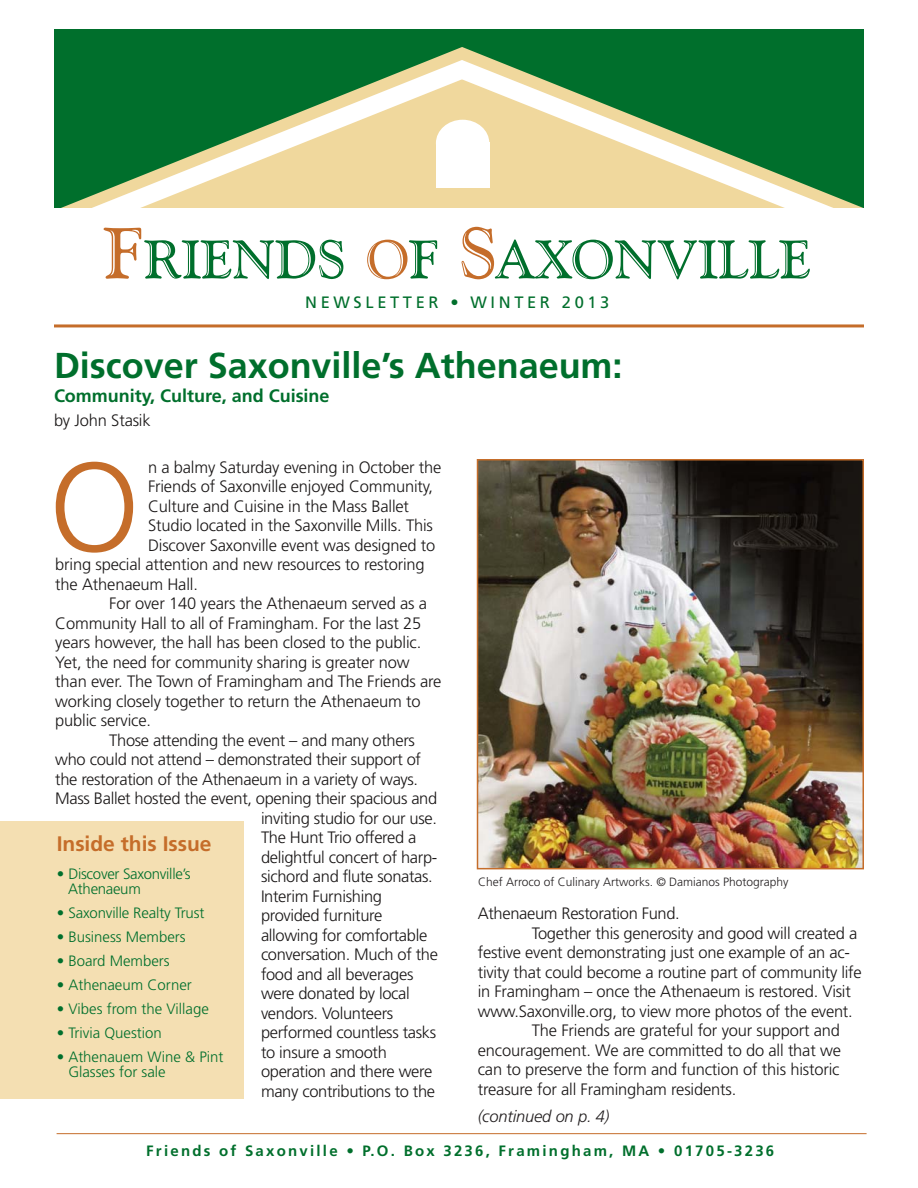
<style>
.page{position:relative;width:918px;height:1188px;background:#fff}
.page>*{position:absolute;margin:0;border:0;box-sizing:border-box;transform-origin:0 0}
.t1{font:300 126px "Frutiger";color:#c56d2a}
.t2{font:54px "Goudy Handtooled BT";color:#006f2c}
.t3{font:700 36px "Frutiger";color:#006f2c}
.t4{font:700 21px "Frutiger";color:#c56d2a}
.t5{font:700 18px "Frutiger";color:#006f2c}
.t6{font:300 16.5px "Frutiger";letter-spacing:-.015em;color:#1a1717}
.t7{font:16.5px "Frutiger";letter-spacing:.22em;color:#006f2c}
.t8{font:italic 300 16.5px "Frutiger";letter-spacing:-.01em;color:#231f20}
.t9{font:300 15px/15px "Frutiger";color:#006f2c}
.t10{font:700 15px "Frutiger";letter-spacing:.15em;color:#006f2c}
.t11{font:300 15px/15px "Frutiger";letter-spacing:-.02em;color:#006f2c}
.t12{font:300 12px "Frutiger";color:#231f20}
.s1{font-size:72px;color:#c56d2a}
.s2{color:#c56d2a}
</style>
<div class="page">
<div style="left:55px;top:30px;width:809px;height:296px;background:#006f2c"></div>
<hr style="left:57px;top:1133px;width:810px;height:1px;background:#c56d2a">
<svg style="left:61px;top:58px;width:374px;height:150px"></svg>
<svg style="left:435px;top:47px;width:428px;height:161px"></svg>
<div style="left:0;top:208px;width:916px;height:130px;background:#fff"></div>
<hr style="left:54px;top:324px;width:810px;height:3px;background:#c56d2a">
<div style="left:0;top:821px;width:243px;height:278px;background:#f4dfb2"></div>
<img style="left:480px;top:462px;width:381px;height:404px">
<div style="left:477px;top:459px;width:387px;height:410px;border:2px solid #c56d2a"></div>
<h2 class="t2" style="left:104px;top:239px;width:709px"><span class="s1">F</span>RIENDS <span class="s2">O</span>F <span class="s1">S</span>AXONVILLE</h2>
<p class="t7" style="left:305px;top:296px;width:306px">NEWSLETTER • WINTER 2013</p>
<h3 class="t3" style="left:54px;top:351px;width:570px">Discover Saxonville’s Athenaeum:</h3>
<p class="t5" style="left:54px;top:389px;width:277px">Community, Culture, and Cuisine</p>
<p class="t6" style="left:54px;top:414px;width:98px">by John Stasik</p>
<p class="t6" style="left:148px;top:460px;width:295px">n a balmy Saturday evening in October the</p>
<p class="t6" style="left:148px;top:480px;width:287px">Friends of Saxonville enjoyed Community,</p>
<p class="t6" style="left:148px;top:499px;width:263px">Culture and Cuisine in the Mass Ballet</p>
<p class="t6" style="left:148px;top:519px;width:286px">Studio located in the Saxonville Mills. This</p>
<p class="t6" style="left:148px;top:538px;width:289px">Discover Saxonville event was designed to</p>
<p class="t6" style="left:55px;top:558px;width:371px">bring special attention and new resources to restoring</p>
<p class="t6" style="left:55px;top:577px;width:144px">the Athenaeum Hall.</p>
<p class="t6" style="left:109px;top:597px;width:319px">For over 140 years the Athenaeum served as a</p>
<p class="t6" style="left:55px;top:616px;width:368px">Community Hall to all of Framingham. For the last 25</p>
<p class="t6" style="left:55px;top:636px;width:368px">years however, the hall has been closed to the public.</p>
<p class="t6" style="left:55px;top:655px;width:356px">Yet, the need for community sharing is greater now</p>
<p class="t6" style="left:55px;top:675px;width:388px">than ever. The Town of Framingham and The Friends are</p>
<p class="t6" style="left:55px;top:694px;width:367px">working closely together to return the Athenaeum to</p>
<p class="t6" style="left:55px;top:714px;width:97px">public service.</p>
<p class="t6" style="left:109px;top:733px;width:307px">Those attending the event – and many others</p>
<p class="t6" style="left:55px;top:753px;width:367px">who could not attend – demonstrated their support of</p>
<p class="t6" style="left:55px;top:772px;width:364px">the restoration of the Athenaeum in a variety of ways.</p>
<p class="t6" style="left:55px;top:792px;width:383px">Mass Ballet hosted the event, opening their spacious and</p>
<p class="t6" style="left:261px;top:811px;width:178px">inviting studio for our use.</p>
<p class="t6" style="left:261px;top:831px;width:157px">The Hunt Trio offered a</p>
<p class="t6" style="left:261px;top:850px;width:178px">delightful concert of harp-</p>
<p class="t6" style="left:261px;top:870px;width:173px">sichord and flute sonatas.</p>
<p class="t6" style="left:261px;top:889px;width:123px">Interim Furnishing</p>
<p class="t6" style="left:261px;top:909px;width:123px">provided furniture</p>
<p class="t6" style="left:261px;top:928px;width:168px">allowing for comfortable</p>
<p class="t6" style="left:261px;top:948px;width:178px">conversation. Much of the</p>
<p class="t6" style="left:261px;top:967px;width:154px">food and all beverages</p>
<p class="t6" style="left:261px;top:987px;width:150px">were donated by local</p>
<p class="t6" style="left:261px;top:1006px;width:134px">vendors. Volunteers</p>
<p class="t6" style="left:261px;top:1026px;width:177px">performed countless tasks</p>
<p class="t6" style="left:261px;top:1045px;width:127px">to insure a smooth</p>
<p class="t6" style="left:261px;top:1065px;width:173px">operation and there were</p>
<p class="t6" style="left:261px;top:1084px;width:176px">many contributions to the</p>
<h1 class="t1" style="left:49px;top:457px;width:92px">O</h1>
<p class="t4" style="left:57px;top:835px;width:156px">Inside this Issue</p>
<p class="t11" style="left:68px;top:868px;width:124px;text-indent:-12px">• Discover Saxonville’s<br>Athenaeum</p>
<p class="t9" style="left:57px;top:907px;width:149px">• Saxonville Realty Trust</p>
<p class="t9" style="left:57px;top:931px;width:131px">• Business Members</p>
<p class="t9" style="left:57px;top:955px;width:114px">• Board Members</p>
<p class="t9" style="left:57px;top:979px;width:137px">• Athenaeum Corner</p>
<p class="t9" style="left:57px;top:1003px;width:154px">• Vibes from the Village</p>
<p class="t9" style="left:57px;top:1027px;width:107px">• Trivia Question</p>
<p class="t9" style="left:68px;top:1051px;width:157px;text-indent:-12px">• Athenauem Wine &amp; Pint<br>Glasses for sale</p>
<p class="t12" style="left:478px;top:877px;width:312px">Chef Arroco of Culinary Artworks. © Damianos Photography</p>
<p class="t6" style="left:478px;top:907px;width:204px">Athenaeum Restoration Fund.</p>
<p class="t6" style="left:532px;top:926px;width:327px">Together this generosity and good will created a</p>
<p class="t6" style="left:478px;top:946px;width:374px">festive event demonstrating just one example of an ac-</p>
<p class="t6" style="left:478px;top:965px;width:385px">tivity that could become a routine part of community life</p>
<p class="t6" style="left:478px;top:985px;width:375px">in Framingham – once the Athenaeum is restored. Visit</p>
<p class="t6" style="left:478px;top:1004px;width:376px">www.Saxonville.org, to view more photos of the event.</p>
<p class="t6" style="left:532px;top:1024px;width:310px">The Friends are grateful for your support and</p>
<p class="t6" style="left:478px;top:1043px;width:365px">encouragement. We are committed to do all that we</p>
<p class="t6" style="left:478px;top:1063px;width:363px">can to preserve the form and function of this historic</p>
<p class="t6" style="left:478px;top:1082px;width:260px">treasure for all Framingham residents.</p>
<p class="t8" style="left:478px;top:1109px;width:133px">(continued on p. 4)</p>
<p class="t10" style="left:146px;top:1145px;width:630px">Friends of Saxonville • P.O. Box 3236, Framingham, MA • 01705-3236</p>
</div>
